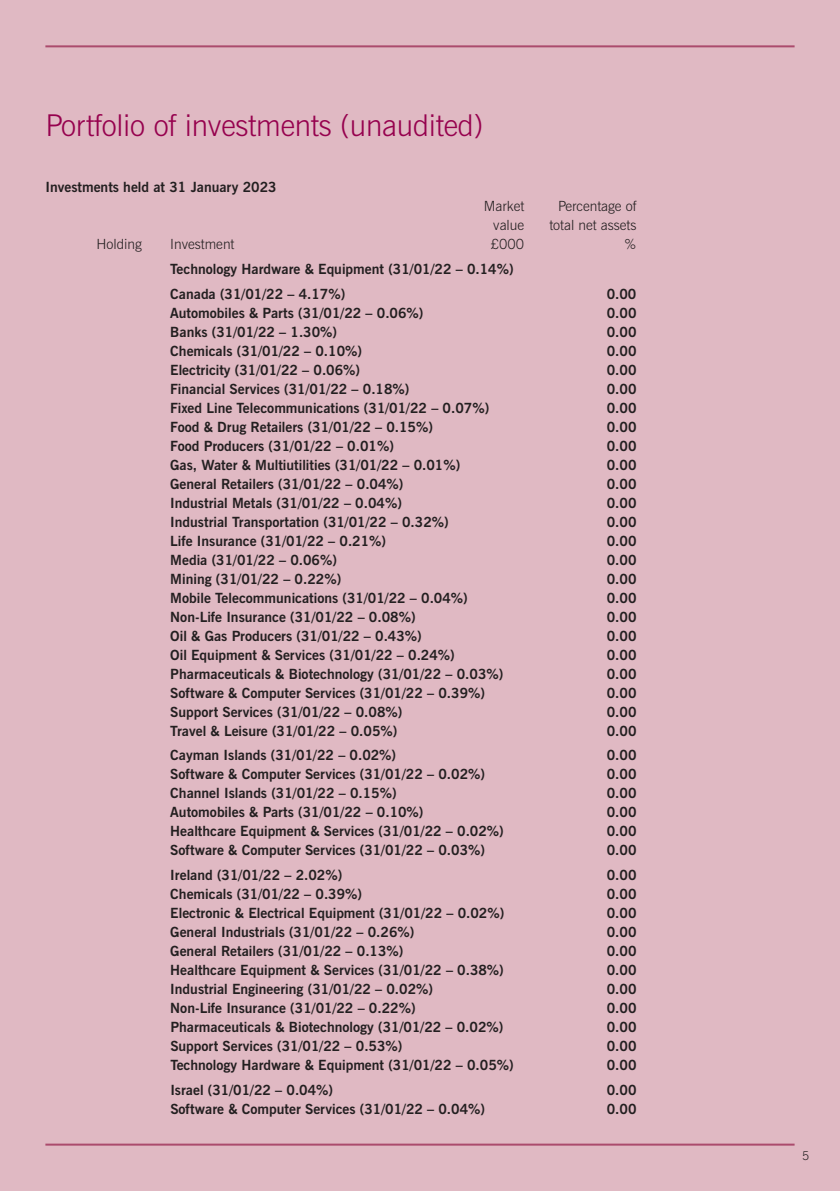
<style>
.page{position:relative;width:840px;height:1191px;background:#fff}
.page>*{position:absolute;margin:0;border:0;box-sizing:border-box;transform-origin:0 0}
.t1{font:300 30px "News Gothic BT";letter-spacing:-.01em;color:#96014e}
.t2{font:700 14px/24.6px "News Gothic BT";color:#231f20}
.t3{font:300 14px "News Gothic BT";color:#231f20}
.t4{font:300 12px "News Gothic BT";color:#231f20}
</style>
<div class="page">
<div style="left:0;top:0;width:839px;height:1191px;background:#e0b9c3"></div>
<hr style="left:45px;top:45px;width:749px;height:2px;background:#ab4b6d">
<hr style="left:45px;top:1143px;width:749px;height:2px;background:#ab4b6d">
<h1 class="t1" style="left:45px;top:114px;width:439px">Portfolio of investments (unaudited)</h1>
<p class="t2" style="left:45px;top:175px;width:233px">Investments held at 31 January 2023</p>
<p class="t3" style="left:483px;top:201px;width:42px">Market</p>
<p class="t3" style="left:557px;top:201px;width:80px">Percentage of</p>
<p class="t3" style="left:493px;top:220px;width:32px">value</p>
<p class="t3" style="left:549px;top:220px;width:88px">total net assets</p>
<p class="t3" style="left:96px;top:239px;width:47px">Holding</p>
<p class="t3" style="left:170px;top:239px;width:66px">Investment</p>
<p class="t3" style="left:490px;top:239px;width:35px">£000</p>
<p class="t3" style="left:623px;top:239px;width:14px">%</p>
<p class="t2" style="left:170px;top:257px;width:344px">Technology Hardware &amp; Equipment (31/01/22 – 0.14%)<br>Canada (31/01/22 – 4.17%)</p>
<p class="t2" style="left:606px;top:281px;width:31px">0.00</p>
<p class="t2" style="left:170px;top:300px;width:254px">Automobiles &amp; Parts (31/01/22 – 0.06%)</p>
<p class="t2" style="left:606px;top:300px;width:31px">0.00</p>
<p class="t2" style="left:170px;top:319px;width:168px">Banks (31/01/22 – 1.30%)</p>
<p class="t2" style="left:606px;top:319px;width:31px">0.00</p>
<p class="t2" style="left:170px;top:338px;width:193px">Chemicals (31/01/22 – 0.10%)</p>
<p class="t2" style="left:606px;top:338px;width:31px">0.00</p>
<p class="t2" style="left:170px;top:357px;width:191px">Electricity (31/01/22 – 0.06%)</p>
<p class="t2" style="left:606px;top:357px;width:31px">0.00</p>
<p class="t2" style="left:170px;top:376px;width:240px">Financial Services (31/01/22 – 0.18%)</p>
<p class="t2" style="left:606px;top:376px;width:31px">0.00</p>
<p class="t2" style="left:170px;top:395px;width:320px">Fixed Line Telecommunications (31/01/22 – 0.07%)</p>
<p class="t2" style="left:606px;top:395px;width:31px">0.00</p>
<p class="t2" style="left:170px;top:414px;width:264px">Food &amp; Drug Retailers (31/01/22 – 0.15%)</p>
<p class="t2" style="left:606px;top:414px;width:31px">0.00</p>
<p class="t2" style="left:170px;top:433px;width:225px">Food Producers (31/01/22 – 0.01%)</p>
<p class="t2" style="left:606px;top:433px;width:31px">0.00</p>
<p class="t2" style="left:170px;top:452px;width:291px">Gas, Water &amp; Multiutilities (31/01/22 – 0.01%)</p>
<p class="t2" style="left:606px;top:452px;width:31px">0.00</p>
<p class="t2" style="left:170px;top:471px;width:234px">General Retailers (31/01/22 – 0.04%)</p>
<p class="t2" style="left:606px;top:471px;width:31px">0.00</p>
<p class="t2" style="left:170px;top:490px;width:233px">Industrial Metals (31/01/22 – 0.04%)</p>
<p class="t2" style="left:606px;top:490px;width:31px">0.00</p>
<p class="t2" style="left:170px;top:509px;width:280px">Industrial Transportation (31/01/22 – 0.32%)</p>
<p class="t2" style="left:606px;top:509px;width:31px">0.00</p>
<p class="t2" style="left:170px;top:528px;width:217px">Life Insurance (31/01/22 – 0.21%)</p>
<p class="t2" style="left:606px;top:528px;width:31px">0.00</p>
<p class="t2" style="left:170px;top:547px;width:168px">Media (31/01/22 – 0.06%)</p>
<p class="t2" style="left:606px;top:547px;width:31px">0.00</p>
<p class="t2" style="left:170px;top:566px;width:172px">Mining (31/01/22 – 0.22%)</p>
<p class="t2" style="left:606px;top:566px;width:31px">0.00</p>
<p class="t2" style="left:170px;top:585px;width:299px">Mobile Telecommunications (31/01/22 – 0.04%)</p>
<p class="t2" style="left:606px;top:585px;width:31px">0.00</p>
<p class="t2" style="left:170px;top:604px;width:246px">Non-Life Insurance (31/01/22 – 0.08%)</p>
<p class="t2" style="left:606px;top:604px;width:31px">0.00</p>
<p class="t2" style="left:170px;top:623px;width:253px">Oil &amp; Gas Producers (31/01/22 – 0.43%)</p>
<p class="t2" style="left:606px;top:623px;width:31px">0.00</p>
<p class="t2" style="left:170px;top:642px;width:286px">Oil Equipment &amp; Services (31/01/22 – 0.24%)</p>
<p class="t2" style="left:606px;top:642px;width:31px">0.00</p>
<p class="t2" style="left:170px;top:661px;width:334px">Pharmaceuticals &amp; Biotechnology (31/01/22 – 0.03%)</p>
<p class="t2" style="left:606px;top:661px;width:31px">0.00</p>
<p class="t2" style="left:170px;top:680px;width:316px">Software &amp; Computer Services (31/01/22 – 0.39%)</p>
<p class="t2" style="left:606px;top:680px;width:31px">0.00</p>
<p class="t2" style="left:170px;top:699px;width:233px">Support Services (31/01/22 – 0.08%)</p>
<p class="t2" style="left:606px;top:699px;width:31px">0.00</p>
<p class="t2" style="left:170px;top:718px;width:228px">Travel &amp; Leisure (31/01/22 – 0.05%)</p>
<p class="t2" style="left:606px;top:718px;width:31px">0.00</p>
<p class="t2" style="left:170px;top:743px;width:227px">Cayman Islands (31/01/22 – 0.02%)</p>
<p class="t2" style="left:606px;top:743px;width:31px">0.00</p>
<p class="t2" style="left:170px;top:762px;width:316px">Software &amp; Computer Services (31/01/22 – 0.02%)</p>
<p class="t2" style="left:606px;top:762px;width:31px">0.00</p>
<p class="t2" style="left:170px;top:781px;width:228px">Channel Islands (31/01/22 – 0.15%)</p>
<p class="t2" style="left:606px;top:781px;width:31px">0.00</p>
<p class="t2" style="left:170px;top:800px;width:254px">Automobiles &amp; Parts (31/01/22 – 0.10%)</p>
<p class="t2" style="left:606px;top:800px;width:31px">0.00</p>
<p class="t2" style="left:170px;top:819px;width:335px">Healthcare Equipment &amp; Services (31/01/22 – 0.02%)</p>
<p class="t2" style="left:606px;top:819px;width:31px">0.00</p>
<p class="t2" style="left:170px;top:838px;width:316px">Software &amp; Computer Services (31/01/22 – 0.03%)</p>
<p class="t2" style="left:606px;top:838px;width:31px">0.00</p>
<p class="t2" style="left:170px;top:863px;width:173px">Ireland (31/01/22 – 2.02%)</p>
<p class="t2" style="left:606px;top:863px;width:31px">0.00</p>
<p class="t2" style="left:170px;top:882px;width:193px">Chemicals (31/01/22 – 0.39%)</p>
<p class="t2" style="left:606px;top:882px;width:31px">0.00</p>
<p class="t2" style="left:170px;top:901px;width:335px">Electronic &amp; Electrical Equipment (31/01/22 – 0.02%)</p>
<p class="t2" style="left:606px;top:901px;width:31px">0.00</p>
<p class="t2" style="left:170px;top:920px;width:245px">General Industrials (31/01/22 – 0.26%)</p>
<p class="t2" style="left:606px;top:920px;width:31px">0.00</p>
<p class="t2" style="left:170px;top:939px;width:234px">General Retailers (31/01/22 – 0.13%)</p>
<p class="t2" style="left:606px;top:939px;width:31px">0.00</p>
<p class="t2" style="left:170px;top:958px;width:335px">Healthcare Equipment &amp; Services (31/01/22 – 0.38%)</p>
<p class="t2" style="left:606px;top:958px;width:31px">0.00</p>
<p class="t2" style="left:170px;top:977px;width:264px">Industrial Engineering (31/01/22 – 0.02%)</p>
<p class="t2" style="left:606px;top:977px;width:31px">0.00</p>
<p class="t2" style="left:170px;top:996px;width:246px">Non-Life Insurance (31/01/22 – 0.22%)</p>
<p class="t2" style="left:606px;top:996px;width:31px">0.00</p>
<p class="t2" style="left:170px;top:1015px;width:334px">Pharmaceuticals &amp; Biotechnology (31/01/22 – 0.02%)</p>
<p class="t2" style="left:606px;top:1015px;width:31px">0.00</p>
<p class="t2" style="left:170px;top:1034px;width:233px">Support Services (31/01/22 – 0.53%)</p>
<p class="t2" style="left:606px;top:1034px;width:31px">0.00</p>
<p class="t2" style="left:170px;top:1053px;width:344px">Technology Hardware &amp; Equipment (31/01/22 – 0.05%)</p>
<p class="t2" style="left:606px;top:1053px;width:31px">0.00</p>
<p class="t2" style="left:170px;top:1077px;width:164px">Israel (31/01/22 – 0.04%)</p>
<p class="t2" style="left:606px;top:1077px;width:31px">0.00</p>
<p class="t2" style="left:170px;top:1096px;width:316px">Software &amp; Computer Services (31/01/22 – 0.04%)</p>
<p class="t2" style="left:606px;top:1096px;width:31px">0.00</p>
<p class="t4" style="left:801px;top:1151px;width:9px">5</p>
</div>
